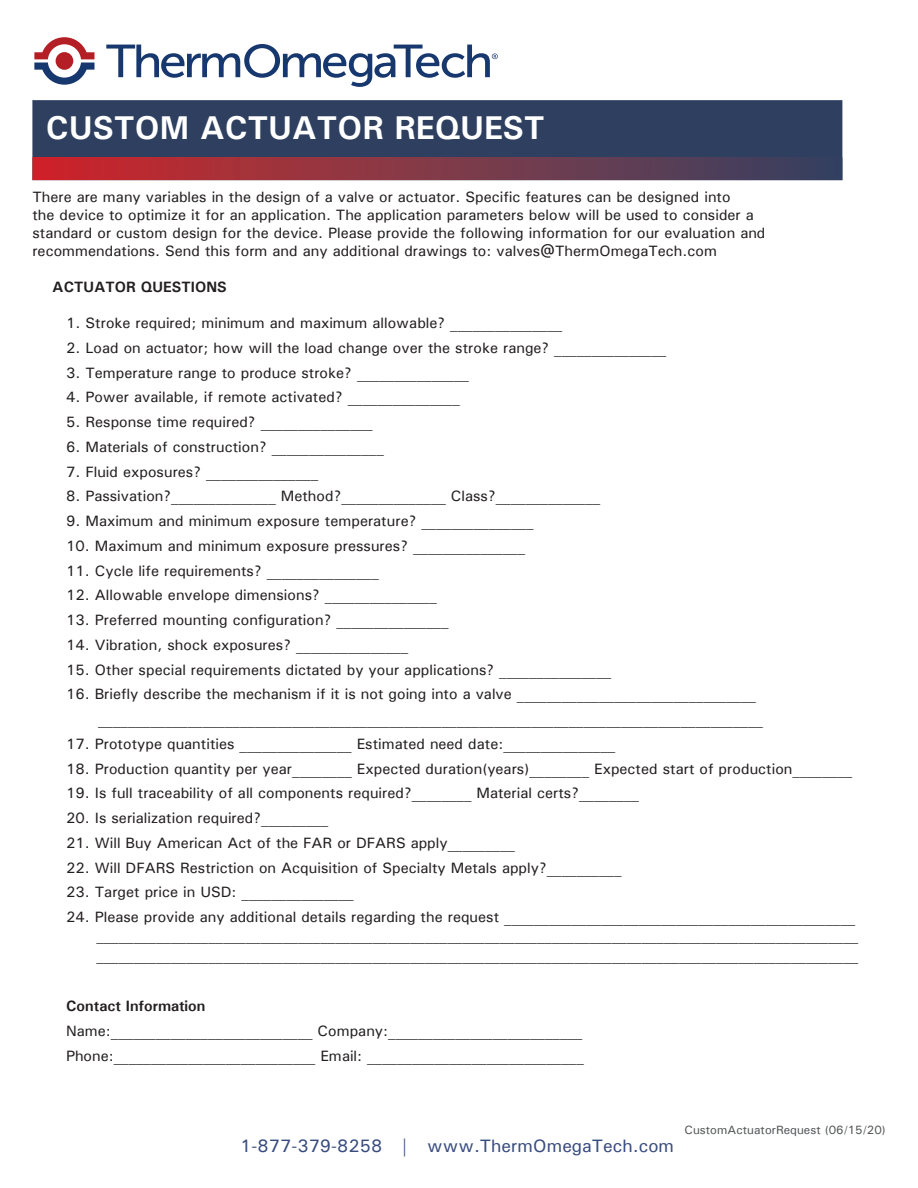
<style>
.page{position:relative;width:918px;height:1188px;background:#fff}
.page>*{position:absolute;margin:0;border:0;box-sizing:border-box;transform-origin:0 0}
.t1{font:700 33px "Univers";color:#fff}
.t2{font:500 18px "Univers";color:#394c7f}
.t3{font:500 15px/18px "Univers";color:#231f20}
.t4{font:700 15px "Univers";color:#231f20}
.t5{font:500 12px "Univers";color:#545557}
</style>
<div class="page">
<div style="left:32px;top:100px;width:810px;height:57px;background:#2e3f60"></div>
<svg style="left:34px;top:37px;width:61px;height:48px"></svg>
<svg style="left:106px;top:44px;width:392px;height:43px"></svg>
<svg style="left:32px;top:157px;width:810px;height:23px;background:#813646"></svg>
<h1 class="t1" style="left:46px;top:107px;width:501px">CUSTOM ACTUATOR REQUEST</h1>
<p class="t3" style="left:32px;top:188px;width:735px">There are many variables in the design of a valve or actuator. Specific features can be designed into<br>the device to optimize it for an application. The application parameters below will be used to consider a standard or custom design for the device. Please provide the following information for our evaluation and recommendations. Send this form and any additional drawings to: valves@ThermOmegaTech.com</p>
<p class="t4" style="left:53px;top:278px;width:176px">ACTUATOR QUESTIONS</p>
<p class="t3" style="left:66px;top:314px;width:498px">1. Stroke required; minimum and maximum allowable? _______________</p>
<p class="t3" style="left:66px;top:338px;width:602px">2. Load on actuator; how will the load change over the stroke range? _______________</p>
<p class="t3" style="left:66px;top:363px;width:404px">3. Temperature range to produce stroke? _______________</p>
<p class="t3" style="left:66px;top:388px;width:395px">4. Power available, if remote activated? _______________</p>
<p class="t3" style="left:66px;top:413px;width:308px">5. Response time required? _______________</p>
<p class="t3" style="left:66px;top:437px;width:319px">6. Materials of construction? _______________</p>
<p class="t3" style="left:66px;top:462px;width:254px">7. Fluid exposures? _______________</p>
<p class="t3" style="left:66px;top:487px;width:536px">8. Passivation?______________ Method?______________ Class?______________</p>
<p class="t3" style="left:66px;top:512px;width:469px">9. Maximum and minimum exposure temperature? _______________</p>
<p class="t3" style="left:66px;top:536px;width:461px">10. Maximum and minimum exposure pressures? _______________</p>
<p class="t3" style="left:66px;top:561px;width:314px">11. Cycle life requirements? _______________</p>
<p class="t3" style="left:66px;top:586px;width:372px">12. Allowable envelope dimensions? _______________</p>
<p class="t3" style="left:66px;top:611px;width:384px">13. Preferred mounting configuration? _______________</p>
<p class="t3" style="left:66px;top:635px;width:343px">14. Vibration, shock exposures? _______________</p>
<p class="t3" style="left:66px;top:660px;width:547px">15. Other special requirements dictated by your applications? _______________</p>
<p class="t3" style="left:98px;top:682px;width:666px;line-height:24.8px;text-indent:-32px">16. Briefly describe the mechanism if it is not going into a valve ________________________________ _________________________________________________________________________________________</p>
<p class="t3" style="left:66px;top:734px;width:551px">17. Prototype quantities _______________ Estimated need date:_______________</p>
<p class="t3" style="left:66px;top:759px;width:788px">18. Production quantity per year________ Expected duration(years)________ Expected start of production________</p>
<p class="t3" style="left:66px;top:784px;width:574px">19. Is full traceability of all components required?________ Material certs?________</p>
<p class="t3" style="left:66px;top:809px;width:264px">20. Is serialization required?_________</p>
<p class="t3" style="left:66px;top:833px;width:450px">21. Will Buy American Act of the FAR or DFARS apply_________</p>
<p class="t3" style="left:66px;top:858px;width:557px">22. Will DFARS Restriction on Acquisition of Specialty Metals apply?__________</p>
<p class="t3" style="left:66px;top:883px;width:289px">23. Target price in USD: _______________</p>
<p class="t3" style="left:66px;top:908px;width:794px;text-align:right">24. Please provide any additional details regarding the request _______________________________________________ ______________________________________________________________________________________________________</p>
<p class="t3" style="left:96px;top:945px;width:763px">______________________________________________________________________________________________________</p>
<p class="t4" style="left:66px;top:997px;width:141px">Contact Information</p>
<p class="t3" style="left:66px;top:1018px;width:519px;line-height:24.8px">Name:___________________________ Company:__________________________<br>Phone:___________________________ Email: _____________________________</p>
<p class="t2" style="left:240px;top:1135px;width:435px">1-877-379-8258 | www.ThermOmegaTech.com</p>
<p class="t5" style="left:685px;top:1123px;width:203px">CustomActuatorRequest (06/15/20)</p>
</div>
